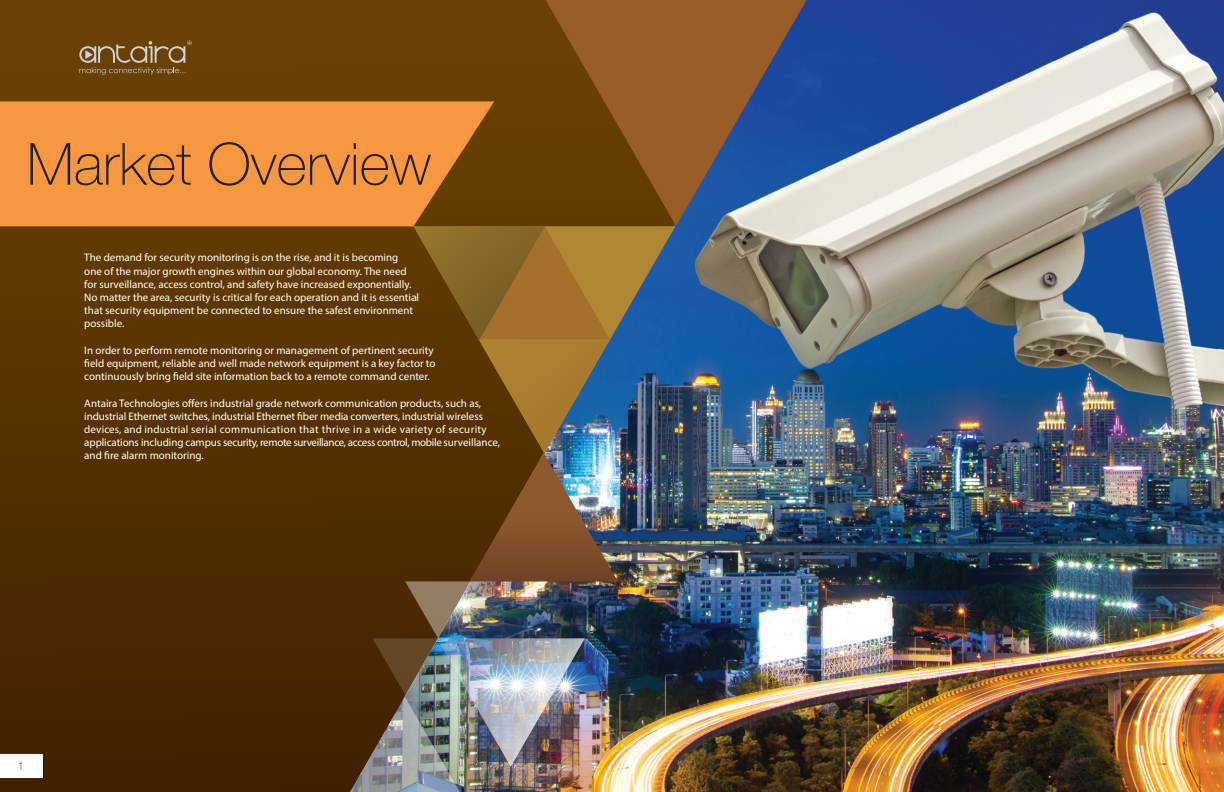
<style>
.page{position:relative;width:1224px;height:792px;background:#fff}
.page>*{position:absolute;margin:0;border:0;box-sizing:border-box;transform-origin:0 0}
.t1{font:100 58.2px "Helvetica Neue LT Std";color:#231f20}
.t2{font:300 12px "Helvetica Neue LT Std";color:#6c6d70}
.t3{font:11px/13.2px "Myriad Pro";color:#fff}
</style>
<div class="page">
<svg style="left:0;top:0;width:350px;height:792px;background:#543000"></svg>
<img style="left:350px;top:0;width:874px;height:792px">
<svg style="left:0;top:101px;width:494px;height:125px;background:#ea903b"></svg>
<svg style="left:79px;top:41px;width:113px;height:34px;background:#7e5d2d"></svg>
<svg style="left:546px;top:0;width:261px;height:226px;background:#75583e"></svg>
<img style="left:350px;top:226px;width:325px;height:566px">
<div style="left:0;top:755px;width:43px;height:23px;background:#fff"></div>
<p class="t1" style="left:27px;top:131px;width:406px">Market Overview</p>
<p class="t3" style="left:84px;top:251px;width:336px">The demand for security monitoring is on the rise, and it is becoming<br>one of the major growth engines within our global economy. The need for surveillance, access control, and safety have increased exponentially.<br>No matter the area, security is critical for each operation and it is essential that security equipment be connected to ensure the safest environment possible.</p>
<p class="t3" style="left:84px;top:343px;width:353px">In order to perform remote monitoring or management of pertinent security field equipment, reliable and well made network equipment is a key factor to continuously bring field site information back to a remote command center.</p>
<p class="t3" style="left:84px;top:396px;width:400px">Antaira Technologies offers industrial grade network communication products, such as, industrial Ethernet switches, industrial Ethernet fiber media converters, industrial wireless</p>
<p class="t3" style="left:84px;top:423px;width:417px">devices, and industrial serial communication that thrive in a wide variety of security applications including campus security, remote surveillance, access control, mobile surveillance, and fire alarm monitoring.</p>
<p class="t2" style="left:17px;top:759px;width:8px">1</p>
</div>
